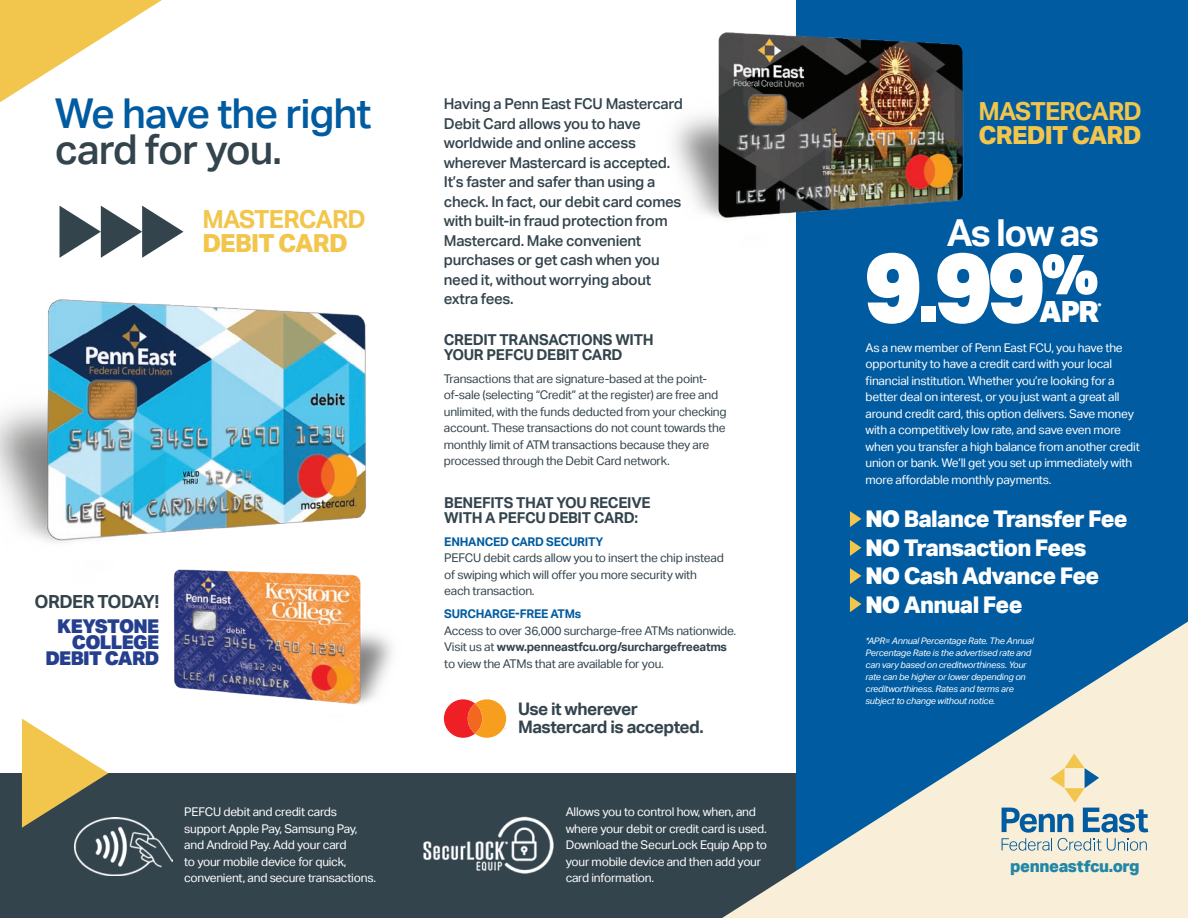
<style>
.page{position:relative;width:1188px;height:918px;background:#fff}
.page>*{position:absolute;margin:0;border:0;box-sizing:border-box;transform-origin:0 0}
.t1{font:900 97.5px "Aktiv Grotesk";color:#fff}
.t2{font:500 41.1px "Aktiv Grotesk";letter-spacing:-.025em;color:#015ba0}
.t3{font:500 41.1px "Aktiv Grotesk";letter-spacing:-.025em;color:#33444d}
.t4{font:700 37.2px "Aktiv Grotesk";letter-spacing:-.045em;color:#fff}
.t5{font:900 29.25px "Aktiv Grotesk";color:#fff}
.t6{font:700 24.9px "Aktiv Grotesk";letter-spacing:-.03em;color:#f2c64d}
.t7{font:800 24.9px "Aktiv Grotesk";letter-spacing:-.03em;color:#f2c64d}
.t8{font:800 22.95px/28.5px "Aktiv Grotesk";letter-spacing:-.03em;color:#fff}
.t9{font:900 19.05px/16.4px "Aktiv Grotesk";letter-spacing:-.03em;color:#253f8e;text-align:right}
.t10{font:700 18.15px "Aktiv Grotesk";letter-spacing:-.03em;color:#33444d}
.t11{font:700 17.25px/18.6px "Aktiv Grotesk";letter-spacing:-.03em;color:#33444d}
.t12{font:800 16.5px "Aktiv Grotesk";letter-spacing:-.02em;color:#2287a6}
.t13{font:500 15px/19.5px "Aktiv Grotesk";letter-spacing:-.02em;color:#33444d}
.t14{font:700 15px/15px "Aktiv Grotesk";letter-spacing:-.02em;color:#33444d}
.t15{font:12px/16.5px "Aktiv Grotesk";letter-spacing:-.02em;color:#fff}
.t16{font:12px/16.5px "Aktiv Grotesk";letter-spacing:-.02em;color:#33444d}
.t17{font:700 12px "Aktiv Grotesk";letter-spacing:-.02em;color:#015ba0}
.t18{font:italic 9px/12px "Aktiv Grotesk";letter-spacing:-.02em;color:#fff}
.t19{font:900 8.25px "Aktiv Grotesk";color:#fff}
.s1{font-weight:700}
.s2{font-size:73.65px}
.s3{font-weight:900}
</style>
<div class="page">
<div style="left:0;top:773px;width:866px;height:145px;background:#33444d"></div>
<div style="left:796px;top:0;width:392px;height:918px;background:#015ba0"></div>
<svg style="left:722px;top:622px;width:466px;height:296px"></svg>
<svg style="left:1002px;top:754px;width:146px;height:97px;background:#d2d7cb"></svg>
<svg style="left:0;top:0;width:162px;height:102px"></svg>
<img style="left:0;top:245px;width:366px;height:298px">
<img style="left:673px;top:32px;width:291px;height:188px">
<svg style="left:444px;top:699px;width:62px;height:39px;background:#f57c47"></svg>
<img style="left:173px;top:569px;width:219px;height:135px">
<svg style="left:850px;top:511px;width:11px;height:16px"></svg>
<svg style="left:850px;top:540px;width:11px;height:16px"></svg>
<svg style="left:850px;top:568px;width:11px;height:16px"></svg>
<svg style="left:850px;top:596px;width:11px;height:16px"></svg>
<svg style="left:22px;top:719px;width:86px;height:109px"></svg>
<svg style="left:60px;top:206px;width:123px;height:52px"></svg>
<img style="left:74px;top:817px;width:98px;height:58px">
<img style="left:423px;top:816px;width:131px;height:58px">
<h2 class="t2" style="left:55px;top:89px;width:318px">We have the right</h2>
<h2 class="t3" style="left:55px;top:125px;width:228px">card for you.</h2>
<h3 class="t6" style="left:202px;top:205px;width:165px">MASTERCARD</h3>
<h3 class="t7" style="left:202px;top:227px;width:147px">DEBIT CARD</h3>
<h3 class="t10" style="left:35px;top:591px;width:126px">ORDER TODAY!</h3>
<h3 class="t9" style="left:45px;top:617px;width:115px">KEYSTONE<br>COLLEGE<br>DEBIT CARD</h3>
<p class="t15" style="left:184px;top:804px;width:193px">PEFCU debit and credit cards support Apple Pay, Samsung Pay, and Android Pay. Add your card<br>to your mobile device for quick, convenient, and secure transactions.</p>
<p class="t13" style="left:444px;top:94px;width:240px">Having a Penn East FCU Mastercard<br>Debit Card allows you to have worldwide and online access wherever Mastercard is accepted.<br>It’s faster and safer than using a check. In fact, our debit card comes with built-in fraud protection from<br>Mastercard. Make convenient purchases or get cash when you need it, without worrying about extra fees.</p>
<p class="t14" style="left:444px;top:332px;width:211px">CREDIT TRANSACTIONS WITH<br>YOUR PEFCU DEBIT CARD</p>
<p class="t16" style="left:444px;top:370px;width:284px">Transactions that are signature-based at the point&shy;of-sale (selecting “Credit” at the register) are free and unlimited, with the funds deducted from your checking account. These transactions do not count towards the monthly limit of ATM transactions because they are processed through the Debit Card network.</p>
<p class="t14" style="left:444px;top:495px;width:208px">BENEFITS THAT YOU RECEIVE<br>WITH A PEFCU DEBIT CARD:</p>
<p class="t17" style="left:444px;top:535px;width:161px">ENHANCED CARD SECURITY</p>
<p class="t16" style="left:444px;top:550px;width:281px">PEFCU debit cards allow you to insert the chip instead of swiping which will offer you more security with each transaction.</p>
<p class="t17" style="left:444px;top:607px;width:139px">SURCHARGE-FREE ATMs</p>
<p class="t16" style="left:444px;top:622px;width:293px">Access to over 36,000 surcharge-free ATMs nationwide.<br>Visit us at <span class="s1">www.penneastfcu.org/surchargefreeatms </span>to view the ATMs that are available for you.</p>
<h3 class="t11" style="left:518px;top:699px;width:187px">Use it wherever<br>Mastercard is accepted.</h3>
<p class="t15" style="left:566px;top:804px;width:203px">Allows you to control how, when, and where your debit or credit card is used.<br>Download the SecurLock Equip App to your mobile device and then add your card information.</p>
<h3 class="t6" style="left:978px;top:97px;width:165px">MASTERCARD</h3>
<h3 class="t7" style="left:978px;top:120px;width:165px">CREDIT CARD</h3>
<h3 class="t4" style="left:947px;top:211px;width:154px">As low as</h3>
<h1 class="t1" style="left:865px;top:224px;width:236px">9<span class="s2">.</span>99<sup>%</sup></h1>
<h3 class="t5" style="left:1039px;top:292px;width:61px">APR</h3>
<p class="t19" style="left:1098px;top:300px;width:5px">*</p>
<p class="t15" style="left:866px;top:339px;width:276px">As a new member of Penn East FCU, you have the opportunity to have a credit card with your local financial institution. Whether you’re looking for a better deal on interest, or you just want a great all around credit card, this option delivers. Save money with a competitively low rate, and save even more when you transfer a high balance from another credit union or bank. We’ll get you set up immediately with more affordable monthly payments.</p>
<h3 class="t8" style="left:865px;top:504px;width:264px"><span class="s3">NO</span> Balance Transfer Fee<br><span class="s3">NO</span> Transaction Fees<br><span class="s3">NO</span> Cash Advance Fee<br><span class="s3">NO</span> Annual Fee</h3>
<p class="t18" style="left:866px;top:635px;width:170px">*APR= Annual Percentage Rate. The Annual Percentage Rate is the advertised rate and can vary based on creditworthiness. Your rate can be higher or lower depending on creditworthiness. Rates and terms are subject to change without notice.</p>
<h3 class="t12" style="left:1010px;top:856px;width:131px">penneastfcu.org</h3>
</div>
